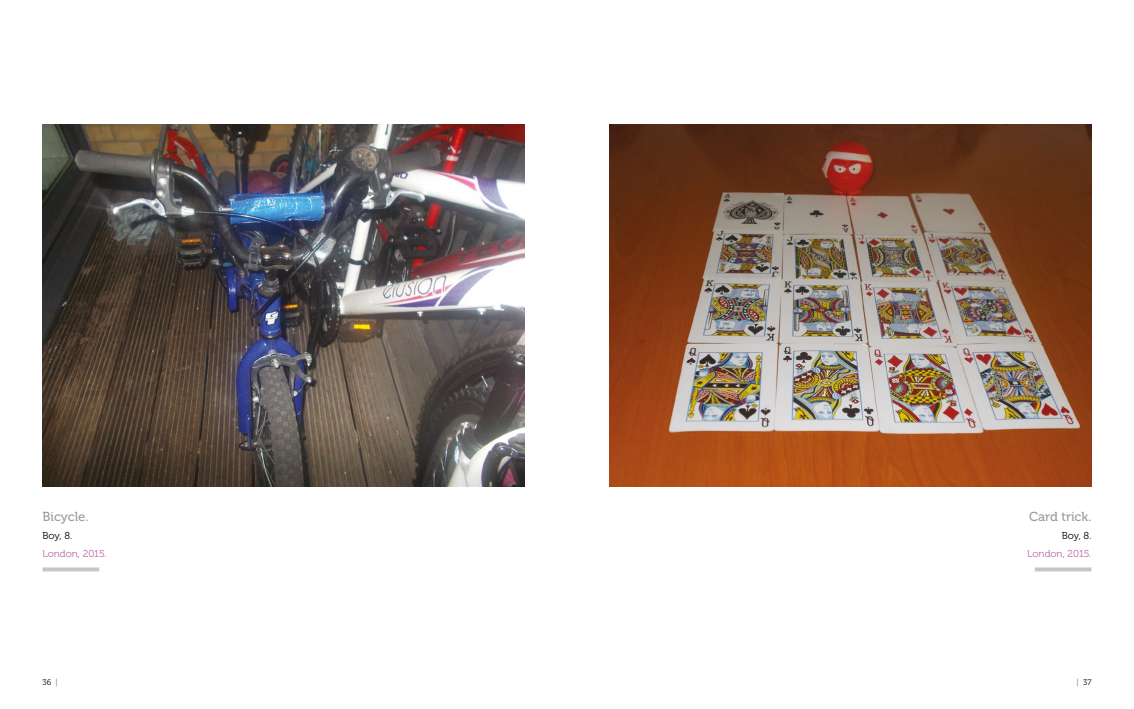
<style>
.page{position:relative;width:1134px;height:709px;background:#fff}
.page>*{position:absolute;margin:0;border:0;box-sizing:border-box;transform-origin:0 0}
.t1{font:13px "Museo 500";color:#9d9d9c}
.t2{font:10px "Museo 300";letter-spacing:-.005em;color:#bb66a5}
.t3{font:10px "Museo 300";letter-spacing:-.005em;color:#000}
.t4{font:8px "Museo 300";color:#000}
.s1{color:#706f6f}
</style>
<div class="page">
<img style="left:43px;top:125px;width:481px;height:361px">
<svg style="left:43px;top:567px;width:56px;height:4px"></svg>
<img style="left:609px;top:125px;width:482px;height:361px">
<svg style="left:1035px;top:567px;width:56px;height:4px"></svg>
<h1 class="t1" style="left:43px;top:509px;width:48px">Bicycle.</h1>
<p class="t3" style="left:43px;top:530px;width:31px">Boy, 8.</p>
<p class="t2" style="left:43px;top:548px;width:66px">London, 2015.</p>
<h1 class="t1" style="left:1029px;top:509px;width:64px">Card trick.</h1>
<p class="t3" style="left:1062px;top:530px;width:31px">Boy, 8.</p>
<p class="t2" style="left:1027px;top:548px;width:66px">London, 2015.</p>
<p class="t4" style="left:43px;top:678px;width:17px">36 <span class="s1">|</span></p>
<p class="t4" style="left:1076px;top:678px;width:16px"><span class="s1">|</span> 37</p>
</div>
